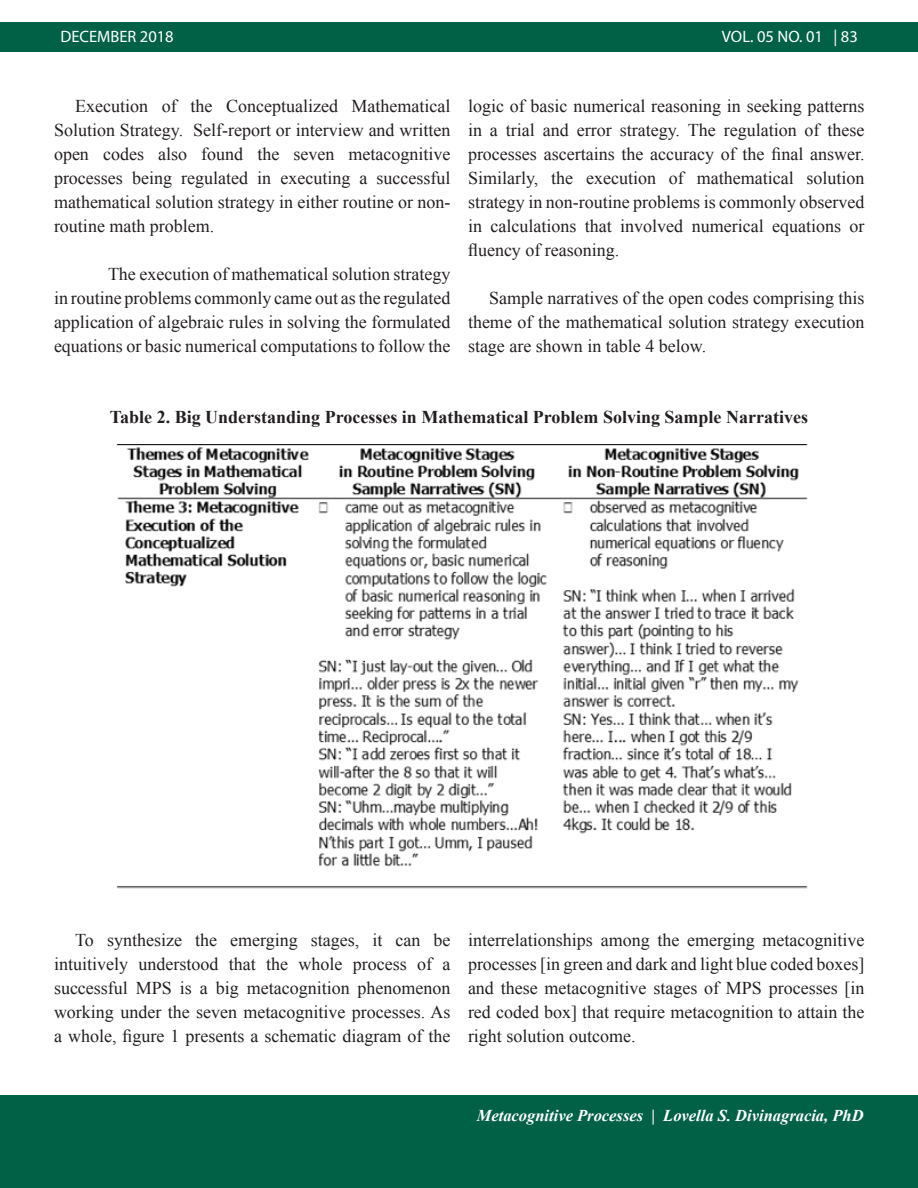
<style>
.page{position:relative;width:918px;height:1188px;background:#fff}
.page>*{position:absolute;margin:0;border:0;box-sizing:border-box;transform-origin:0 0}
.t1{font:18px/24px "Times New Roman";color:#231f20;text-align:justify}
.t2{font:700 18px "Times New Roman";color:#231f20}
.t3{font:italic 700 16.5px "Times New Roman";color:#fff}
.t4{font:16.5px "Myriad Pro";color:#fff}
</style>
<div class="page">
<div style="left:0;top:22px;width:918px;height:30px;background:#006147"></div>
<div style="left:0;top:1095px;width:918px;height:93px;background:#006147"></div>
<img style="left:117px;top:444px;width:691px;height:445px">
<p class="t4" style="left:60px;top:27px;width:115px">DECEMBER 2018</p>
<p class="t4" style="left:722px;top:27px;width:138px">VOL. 05 NO. 01 | 83</p>
<p class="t1" style="left:54px;top:94px;width:398px;text-indent:21px">Execution of the Conceptualized Mathematical Solution Strategy. Self-report or interview and written open codes also found the seven metacognitive processes being regulated in executing a successful mathematical solution strategy in either routine or non&shy;routine math problem.</p>
<p class="t1" style="left:54px;top:262px;width:398px;text-indent:54px">The execution of mathematical solution strategy in routine problems commonly came out as the regulated application of algebraic rules in solving the formulated equations or basic numerical computations to follow the</p>
<p class="t1" style="left:468px;top:94px;width:398px">logic of basic numerical reasoning in seeking patterns in a trial and error strategy. The regulation of these processes ascertains the accuracy of the final answer.<br>Similarly, the execution of mathematical solution strategy in non-routine problems is commonly observed in calculations that involved numerical equations or fluency of reasoning.</p>
<p class="t1" style="left:468px;top:286px;width:398px;text-indent:21px">Sample narratives of the open codes comprising this theme of the mathematical solution strategy execution stage are shown in table 4 below.</p>
<p class="t2" style="left:110px;top:405px;width:700px">Table 2. Big Understanding Processes in Mathematical Problem Solving Sample Narratives</p>
<p class="t1" style="left:54px;top:928px;width:398px;text-indent:21px">To synthesize the emerging stages, it can be intuitively understood that the whole process of a successful MPS is a big metacognition phenomenon working under the seven metacognitive processes. As a whole, figure 1 presents a schematic diagram of the</p>
<p class="t1" style="left:468px;top:928px;width:398px">interrelationships among the emerging metacognitive processes [in green and dark and light blue coded boxes] and these metacognitive stages of MPS processes [in red coded box] that require metacognition to attain the right solution outcome.</p>
<p class="t3" style="left:477px;top:1104px;width:388px">Metacognitive Processes | Lovella S. Divinagracia, PhD</p>
</div>
